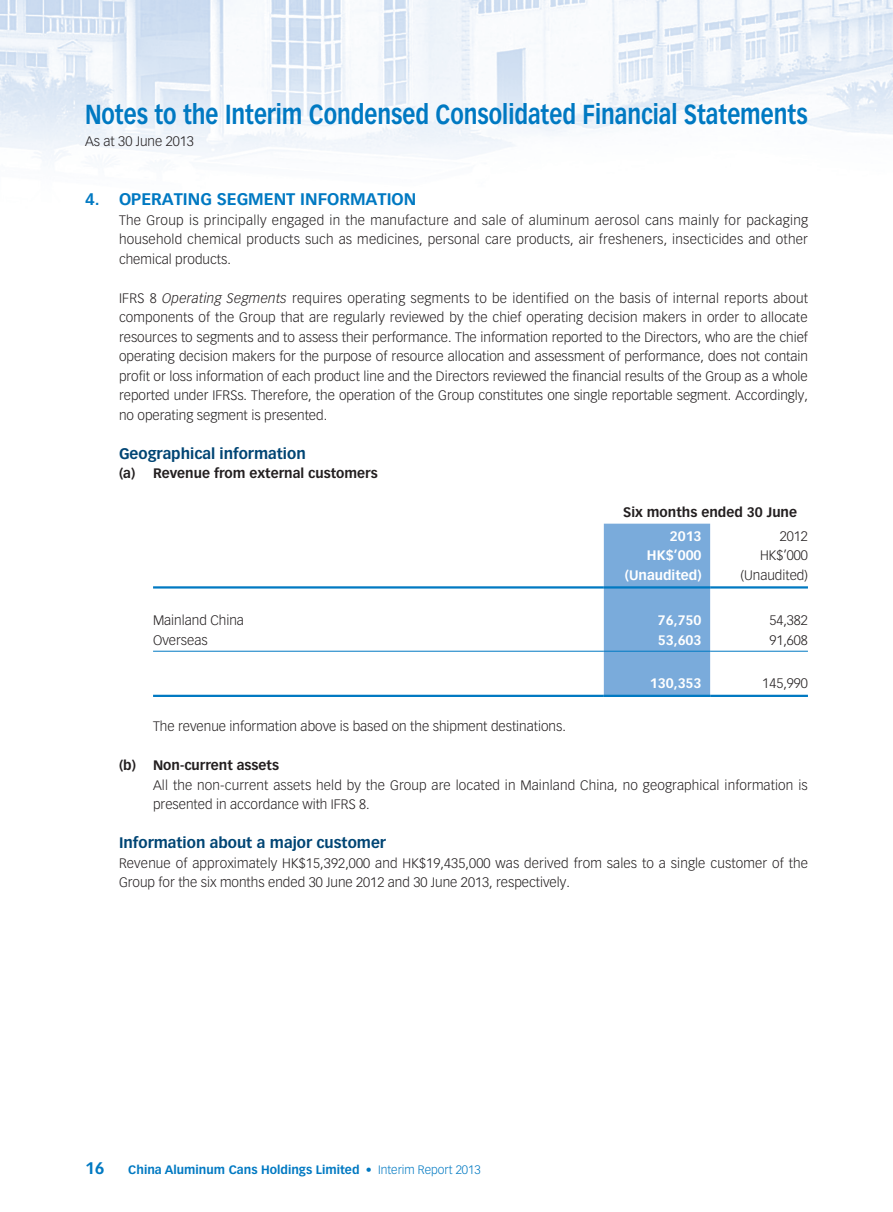
<style>
.page{position:relative;width:893px;height:1212px;background:#fff}
.page>*{position:absolute;margin:0;border:0;box-sizing:border-box;transform-origin:0 0}
.t1{font:700 27px "Vectora LT Std";color:#0079c2;scale:.81 1}
.t2{font:700 16.5px "Vectora LT Std";color:#0079c2}
.t3{font:700 15px "Vectora LT Std";color:#004574}
.t4{font:300 13.5px/19.5px "Vectora LT Std";color:#231f20;text-align:justify}
.t5{font:700 13.5px "Vectora LT Std";color:#231f20}
.t6{font:700 13.5px "Vectora LT Std";color:#fff}
.t7{font:700 12px "Vectora LT Std";color:#0079c2}
.s1{font-style:italic}
.s2{font-weight:300}
</style>
<div class="page">
<img style="left:0;top:0;width:893px;height:695px">
<div style="left:604px;top:524px;width:106px;height:171px;background:#7aabdb"></div>
<hr style="left:153px;top:586px;width:451px;height:2px;background:#0079c2">
<hr style="left:604px;top:586px;width:106px;height:2px;background:#0079c2">
<hr style="left:710px;top:586px;width:98px;height:2px;background:#0079c2">
<hr style="left:153px;top:651px;width:451px;height:1px;background:#0079c2">
<hr style="left:604px;top:651px;width:106px;height:1px;background:#0079c2">
<hr style="left:710px;top:651px;width:98px;height:1px;background:#0079c2">
<hr style="left:153px;top:695px;width:451px;height:2px;background:#0079c2">
<hr style="left:604px;top:695px;width:106px;height:2px;background:#0079c2">
<hr style="left:710px;top:695px;width:98px;height:2px;background:#0079c2">
<h1 class="t1" style="left:85px;top:98px;width:894px">Notes to the Interim Condensed Consolidated Financial Statements</h1>
<p class="t4" style="left:85px;top:132px;width:110px">As at 30 June 2013</p>
<p class="t2" style="left:85px;top:189px;width:29px">4. OPER</p>
<p class="t2" style="left:162px;top:189px;width:68px">ATING SEGME</p>
<p class="t2" style="left:274px;top:189px;width:57px">NT INFORM</p>
<p class="t2" style="left:366px;top:189px;width:52px">ATION</p>
<p class="t4" style="left:119px;top:210px;width:691px">The Group is principally engaged in the manufacture and sale of aluminum aerosol cans mainly for packaging household chemical products such as medicines, personal care products, air fresheners, insecticides and other chemical products.</p>
<p class="t4" style="left:119px;top:288px;width:691px">IFRS 8 <span class="s1">Operating Segments</span> requires operating segments to be identified on the basis of internal reports about components of the Group that are regularly reviewed by the chief operating decision makers in order to allocate resources to segments and to assess their performance. The information reported to the Directors, who are the chief operating decision makers for the purpose of resource allocation and assessment of performance, does not contain profit or loss information of each product line and the Directors reviewed the financial results of the Group as a whole reported under IFRSs. Therefore, the operation of the Group constitutes one single reportable segment. Accordingly, no operating segment is presented.</p>
<p class="t3" style="left:119px;top:444px;width:188px">Geographical information</p>
<p class="t5" style="left:119px;top:465px;width:260px">(a) Revenue from external customers</p>
<p class="t5" style="left:623px;top:504px;width:175px">Six months ended 30 June</p>
<p class="t6" style="left:670px;top:528px;width:33px">2013</p>
<p class="t4" style="left:780px;top:526px;width:30px">2012</p>
<p class="t6" style="left:647px;top:547px;width:56px">HK$’000</p>
<p class="t4" style="left:760px;top:546px;width:49px">HK$’000</p>
<p class="t6" style="left:625px;top:567px;width:78px">(Unaudited)</p>
<p class="t4" style="left:741px;top:565px;width:69px">(Unaudited)</p>
<p class="t4" style="left:153px;top:611px;width:92px">Mainland China</p>
<p class="t6" style="left:658px;top:612px;width:45px">76,750</p>
<p class="t4" style="left:769px;top:611px;width:40px">54,382</p>
<p class="t4" style="left:153px;top:630px;width:56px">Overseas</p>
<p class="t6" style="left:658px;top:632px;width:45px">53,603</p>
<p class="t4" style="left:769px;top:630px;width:40px">91,608</p>
<p class="t6" style="left:650px;top:675px;width:53px">130,353</p>
<p class="t4" style="left:762px;top:674px;width:47px">145,990</p>
<p class="t4" style="left:153px;top:717px;width:414px">The revenue information above is based on the shipment destinations.</p>
<p class="t5" style="left:119px;top:757px;width:162px">(b) Non-current assets</p>
<p class="t4" style="left:153px;top:775px;width:656px">All the non-current assets held by the Group are located in Mainland China, no geographical information is presented in accordance with IFRS 8.</p>
<p class="t3" style="left:119px;top:834px;width:269px">Information about a major customer</p>
<p class="t4" style="left:119px;top:853px;width:690px">Revenue of approximately HK$15,392,000 and HK$19,435,000 was derived from sales to a single customer of the<br>Group for the six months ended 30 June 2012 and 30 June 2013, respectively.</p>
<p class="t2" style="left:85px;top:1158px;width:21px">16</p>
<p class="t7" style="left:128px;top:1162px;width:354px">China Aluminum Cans Holdings Limited <span class="s2">• Interim Report 2013</span></p>
</div>
